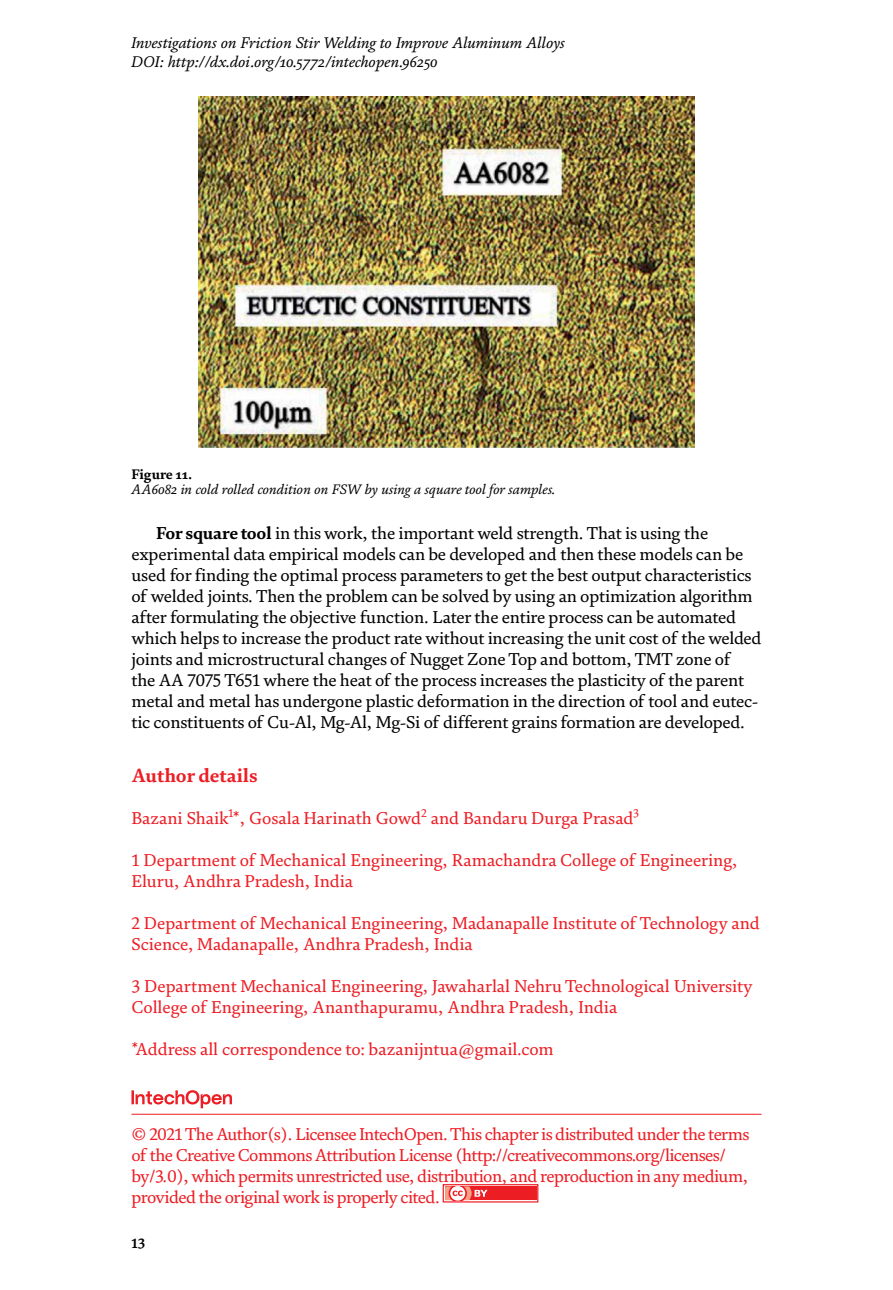
<style>
.page{position:relative;width:893px;height:1290px;background:#fff}
.page>*{position:absolute;margin:0;border:0;box-sizing:border-box;transform-origin:0 0}
.t1{font:700 19.25px "FS Brabo";color:#ed1d24}
.t2{font:17.5px/21px "FS Brabo";letter-spacing:-.01em;color:#000}
.t3{font:17.5px/21px "FS Brabo";letter-spacing:-.01em;color:#ed1d24}
.t4{font:17.5px/21px "FS Brabo";letter-spacing:-.03em;color:#ed1d24}
.t5{font:italic 15.75px/19.2px "FS Brabo";letter-spacing:-.01em;color:#000}
.t6{font:italic 14px "FS Brabo";letter-spacing:-.01em;color:#000}
.t7{font:700 14px "FS Brabo";color:#000}
.s1{font-weight:700}
</style>
<div class="page">
<svg style="left:131px;top:1090px;width:101px;height:18px"></svg>
<img style="left:198px;top:97px;width:496px;height:350px">
<hr style="left:131px;top:1114px;width:630px;height:1px;background:#ed1d24">
<div style="left:443px;top:1184px;width:95px;height:18px;border:1px solid #ed1d24"></div>
<div style="left:445px;top:1186px;width:91px;height:14px;background:#ed1d24"></div>
<svg style="left:445px;top:1186px;width:43px;height:14px"></svg>
<p class="t5" style="left:131px;top:33px;width:436px">Investigations on Friction Stir Welding to Improve Aluminum Alloys<br>DOI: http://dx.doi.org/10.5772/intechopen.96250</p>
<p class="t7" style="left:131px;top:463px;width:62px">Figure 11.</p>
<p class="t6" style="left:131px;top:479px;width:426px">AA6082 in cold rolled condition on FSW by using a square tool for samples.</p>
<p class="t2" style="left:131px;top:521px;width:632px;text-indent:25px"><span class="s1">For square tool</span> in this work, the important weld strength. That is using the experimental data empirical models can be developed and then these models can be used for finding the optimal process parameters to get the best output characteristics of welded joints. Then the problem can be solved by using an optimization algorithm after formulating the objective function. Later the entire process can be automated which helps to increase the product rate without increasing the unit cost of the welded joints and microstructural changes of Nugget Zone Top and bottom, TMT zone of<br>the AA 7075 T651 where the heat of the process increases the plasticity of the parent metal and metal has undergone plastic deformation in the direction of tool and eutec&shy;tic constituents of Cu-Al, Mg-Al, Mg-Si of different grains formation are developed.</p>
<p class="t1" style="left:131px;top:761px;width:127px">Author details</p>
<p class="t3" style="left:131px;top:807px;width:509px">Bazani Shaik<sup>1</sup>*, Gosala Harinath Gowd<sup>2</sup> and Bandaru Durga Prasad<sup>3</sup></p>
<p class="t3" style="left:131px;top:849px;width:607px">1 Department of Mechanical Engineering, Ramachandra College of Engineering,<br>Eluru, Andhra Pradesh, India</p>
<p class="t3" style="left:131px;top:912px;width:630px">2 Department of Mechanical Engineering, Madanapalle Institute of Technology and<br>Science, Madanapalle, Andhra Pradesh, India</p>
<p class="t3" style="left:131px;top:975px;width:623px">3 Department Mechanical Engineering, Jawaharlal Nehru Technological University<br>College of Engineering, Ananthapuramu, Andhra Pradesh, India</p>
<p class="t3" style="left:131px;top:1038px;width:424px">*Address all correspondence to: bazanijntua@gmail.com</p>
<p class="t4" style="left:131px;top:1122px;width:619px">© 2021 The Author(s). Licensee IntechOpen. This chapter is distributed under the terms of the Creative Commons Attribution License (http://creativecommons.org/licenses/ by/3.0), which permits unrestricted use, distribution, and reproduction in any medium, provided the original work is properly cited.</p>
<p class="t7" style="left:131px;top:1232px;width:15px">13</p>
</div>
